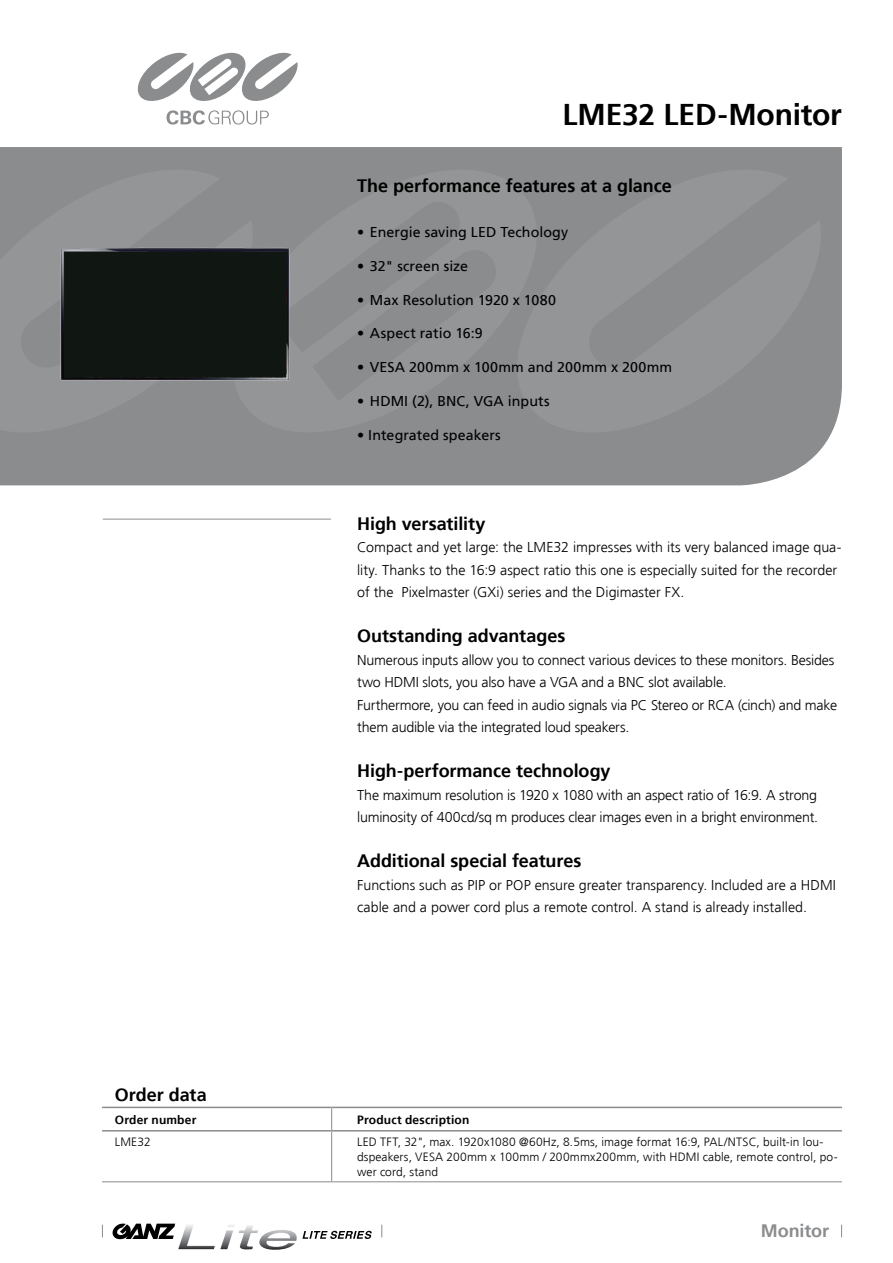
<style>
.page{position:relative;width:893px;height:1263px;background:#fff}
.page>*{position:absolute;margin:0;border:0;box-sizing:border-box;transform-origin:0 0}
.t1{font:700 30px "Frutiger LT Std";letter-spacing:-.01em;color:#000}
.t2{font:700 18px "Frutiger LT Std";letter-spacing:-.005em;color:#000}
.t3{font:700 18px "Frutiger LT Std";letter-spacing:-.005em;color:#8a8c8e}
.t4{font:300 14.25px/22.5px "Frutiger LT Std";letter-spacing:-.005em;color:#000}
.t5{font:14.25px "Frutiger LT Std";letter-spacing:.005em;color:#000}
.t6{font:300 12px/15px "Frutiger LT Std";letter-spacing:.01em;color:#000}
.t7{font:700 12px "Frutiger LT Std";letter-spacing:.015em;color:#000}
</style>
<div class="page">
<svg style="left:841px;top:1225px;width:1px;height:12px"></svg>
<div style="left:0;top:147px;width:842px;height:338px;background:#8a8c8e"></div>
<svg style="left:212px;top:152px;width:345px;height:282px;background:#8d8f91"></svg>
<svg style="left:0;top:157px;width:260px;height:277px;background:#8e9091"></svg>
<div style="left:496px;top:157px;width:325px;height:277px;background:#8f9092"></div>
<hr style="left:103px;top:519px;width:228px;height:1px;background:#8a8c8e">
<svg style="left:167px;top:110px;width:102px;height:15px"></svg>
<svg style="left:137px;top:52px;width:161px;height:49px"></svg>
<svg style="left:102px;top:1225px;width:1px;height:12px"></svg>
<svg style="left:381px;top:1225px;width:1px;height:12px"></svg>
<svg style="left:113px;top:1223px;width:259px;height:27px"></svg>
<svg style="left:331px;top:1108px;width:1px;height:22px"></svg>
<hr style="left:331px;top:1131px;width:1px;height:50px;background:#8a8c8e">
<hr style="left:102px;top:1181px;width:230px;height:1px;background:#8a8c8e">
<hr style="left:332px;top:1181px;width:510px;height:1px;background:#8a8c8e">
<hr style="left:102px;top:1130px;width:230px;height:1px;background:#8a8c8e">
<hr style="left:332px;top:1130px;width:510px;height:1px;background:#8a8c8e">
<hr style="left:102px;top:1107px;width:230px;height:1px;background:#8a8c8e">
<hr style="left:332px;top:1107px;width:510px;height:1px;background:#8a8c8e">
<img style="left:47px;top:235px;width:256px;height:158px">
<h1 class="t1" style="left:562px;top:96px;width:281px">LME32 LED-Monitor</h1>
<p class="t2" style="left:357px;top:175px;width:316px">The performance features at a glance</p>
<p class="t5" style="left:357px;top:224px;width:213px">• Energie saving LED Techology</p>
<p class="t5" style="left:357px;top:257px;width:112px">• 32" screen size</p>
<p class="t5" style="left:357px;top:291px;width:200px">• Max Resolution 1920 x 1080</p>
<p class="t5" style="left:357px;top:325px;width:127px">• Aspect ratio 16:9</p>
<p class="t5" style="left:357px;top:359px;width:317px">• VESA 200mm x 100mm and 200mm x 200mm</p>
<p class="t5" style="left:357px;top:392px;width:194px">• HDMI (2), BNC, VGA inputs</p>
<p class="t5" style="left:357px;top:426px;width:145px">• Integrated speakers</p>
<p class="t2" style="left:357px;top:513px;width:130px">High versatility</p>
<p class="t4" style="left:357px;top:536px;width:486px">Compact and yet large: the LME32 impresses with its very balanced image qua&shy;lity. Thanks to the 16:9 aspect ratio this one is especially suited for the recorder of the Pixelmaster (GXi) series and the Digimaster FX.</p>
<p class="t2" style="left:357px;top:625px;width:210px">Outstanding advantages</p>
<p class="t4" style="left:357px;top:649px;width:481px">Numerous inputs allow you to connect various devices to these monitors. Besides two HDMI slots, you also have a VGA and a BNC slot available.<br>Furthermore, you can feed in audio signals via PC Stereo or RCA (cinch) and make them audible via the integrated loud speakers.</p>
<p class="t2" style="left:357px;top:760px;width:255px">High-performance technology</p>
<p class="t4" style="left:357px;top:784px;width:462px">The maximum resolution is 1920 x 1080 with an aspect ratio of 16:9. A strong luminosity of 400cd/sq m produces clear images even in a bright environment.</p>
<p class="t2" style="left:357px;top:850px;width:226px">Additional special features</p>
<p class="t4" style="left:357px;top:874px;width:480px">Functions such as PIP or POP ensure greater transparency. Included are a HDMI cable and a power cord plus a remote control. A stand is already installed.</p>
<p class="t2" style="left:115px;top:1084px;width:93px">Order data</p>
<p class="t7" style="left:115px;top:1113px;width:83px">Order number</p>
<p class="t7" style="left:357px;top:1113px;width:114px">Product description</p>
<p class="t6" style="left:115px;top:1135px;width:37px">LME32</p>
<p class="t6" style="left:357px;top:1135px;width:482px">LED TFT, 32", max. 1920x1080 @60Hz, 8.5ms, image format 16:9, PAL/NTSC, built-in lou&shy;dspeakers, VESA 200mm x 100mm / 200mmx200mm, with HDMI cable, remote control, po&shy;wer cord, stand</p>
<p class="t3" style="left:761px;top:1220px;width:70px">Monitor</p>
</div>
